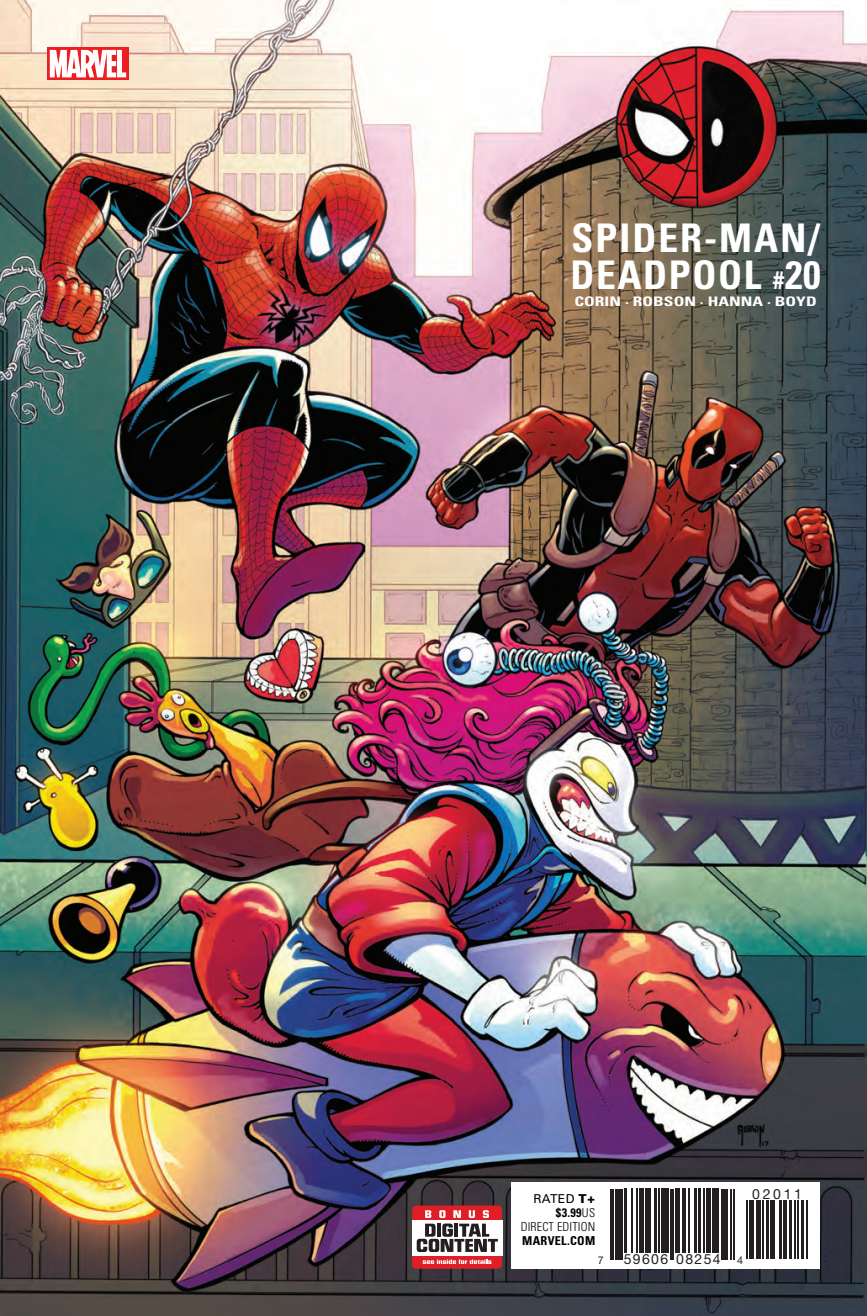
<style>
.page{position:relative;width:867px;height:1316px;background:#fff}
.page>*{position:absolute;margin:0;border:0;box-sizing:border-box;transform-origin:0 0}
.t1{font:700 condensed 39.55px/36.8px "Univers LT Std";letter-spacing:.04em;color:#fff}
.t2{font:14px "Helvetica Neue";letter-spacing:.1em;color:#231f20}
.t3{font:700 condensed 13.12px "Univers LT Std";color:#fff;scale:1.33 1}
.t4{font:300 condensed 12.25px/14px "Univers LT Std";letter-spacing:.01em;color:#000001;text-align:right}
.t5{font:700 condensed 12.25px "Univers LT Std";letter-spacing:.025em;color:#000001}
.t6{font:10.67px "Helvetica Neue";color:#231f20}
.s1{font-size:25.2px}
.s2{font-weight:400;font-stretch:normal}
.s3{font-weight:900;font-stretch:normal}
.s4{font-weight:700}
.s5{font-size:10.67px}
</style>
<div class="page">
<img style="left:0;top:0;width:866px;height:1315px">
<svg style="left:511px;top:1182px;width:308px;height:86px"></svg>
<hr style="left:609px;top:1188px;width:2px;height:70px;background:#231f20">
<hr style="left:612px;top:1188px;width:1px;height:70px;background:#231f20">
<div style="left:614px;top:1188px;width:5px;height:70px;background:#231f20"></div>
<hr style="left:620px;top:1188px;width:3px;height:70px;background:#231f20">
<hr style="left:624px;top:1188px;width:2px;height:64px;background:#231f20">
<hr style="left:630px;top:1188px;width:2px;height:64px;background:#231f20">
<hr style="left:635px;top:1188px;width:2px;height:64px;background:#231f20">
<hr style="left:638px;top:1188px;width:3px;height:64px;background:#231f20">
<hr style="left:642px;top:1188px;width:2px;height:64px;background:#231f20">
<div style="left:645px;top:1188px;width:5px;height:64px;background:#231f20"></div>
<hr style="left:654px;top:1188px;width:3px;height:64px;background:#231f20">
<hr style="left:658px;top:1188px;width:1px;height:64px;background:#231f20">
<hr style="left:660px;top:1188px;width:2px;height:64px;background:#231f20">
<div style="left:663px;top:1188px;width:5px;height:64px;background:#231f20"></div>
<hr style="left:670px;top:1188px;width:1px;height:70px;background:#231f20">
<hr style="left:672px;top:1188px;width:2px;height:70px;background:#231f20">
<hr style="left:675px;top:1188px;width:4px;height:64px;background:#231f20">
<hr style="left:681px;top:1188px;width:2px;height:64px;background:#231f20">
<hr style="left:684px;top:1188px;width:1px;height:64px;background:#231f20">
<hr style="left:688px;top:1188px;width:1px;height:64px;background:#231f20">
<hr style="left:693px;top:1188px;width:3px;height:64px;background:#231f20">
<hr style="left:697px;top:1188px;width:3px;height:64px;background:#231f20">
<hr style="left:702px;top:1188px;width:2px;height:64px;background:#231f20">
<hr style="left:706px;top:1188px;width:4px;height:64px;background:#231f20">
<hr style="left:711px;top:1188px;width:2px;height:64px;background:#231f20">
<hr style="left:714px;top:1188px;width:4px;height:64px;background:#231f20">
<hr style="left:721px;top:1188px;width:1px;height:70px;background:#231f20">
<hr style="left:723px;top:1188px;width:4px;height:70px;background:#231f20">
<hr style="left:730px;top:1188px;width:1px;height:70px;background:#231f20">
<hr style="left:732px;top:1188px;width:2px;height:70px;background:#231f20">
<hr style="left:745px;top:1200px;width:2px;height:58px;background:#231f20">
<hr style="left:748px;top:1200px;width:3px;height:58px;background:#231f20">
<hr style="left:752px;top:1200px;width:2px;height:58px;background:#231f20">
<hr style="left:756px;top:1200px;width:4px;height:58px;background:#231f20">
<hr style="left:761px;top:1200px;width:2px;height:58px;background:#231f20">
<hr style="left:765px;top:1200px;width:3px;height:58px;background:#231f20">
<hr style="left:769px;top:1200px;width:3px;height:58px;background:#231f20">
<hr style="left:773px;top:1200px;width:2px;height:58px;background:#231f20">
<hr style="left:778px;top:1200px;width:3px;height:58px;background:#231f20">
<hr style="left:782px;top:1200px;width:2px;height:58px;background:#231f20">
<hr style="left:785px;top:1200px;width:1px;height:58px;background:#231f20">
<hr style="left:789px;top:1200px;width:3px;height:58px;background:#231f20">
<hr style="left:794px;top:1200px;width:1px;height:58px;background:#231f20">
<hr style="left:797px;top:1200px;width:1px;height:58px;background:#231f20">
<hr style="left:801px;top:1200px;width:2px;height:58px;background:#231f20">
<hr style="left:806px;top:1200px;width:1px;height:58px;background:#231f20">
<svg style="left:412px;top:1205px;width:90px;height:63px"></svg>
<svg style="left:47px;top:47px;width:82px;height:33px"></svg>
<svg style="left:50px;top:50px;width:76px;height:27px"></svg>
<h1 class="t1" style="left:570px;top:219px;width:251px">SPIDER-MAN/<br>DEADPOOL <span class="s1">#</span>20</h1>
<p class="t3" style="left:574px;top:293px;width:184px">CORIN · ROBSON · HANNA · BOYD</p>
<p class="t4" style="left:520px;top:1191px;width:76px"><span class="s2">RATED</span> <span class="s3">T+ </span><span class="s4">$3.99</span>US<br>DIRECT EDITION</p>
<p class="t5" style="left:522px;top:1232px;width:74px">MARVEL.COM</p>
<p class="t6" style="left:597px;top:1252px;width:7px">7</p>
<p class="t2" style="left:623px;top:1248px;width:121px">59606 08254 <span class="s5">4</span></p>
<p class="t2" style="left:752px;top:1183px;width:51px">02011</p>
</div>
